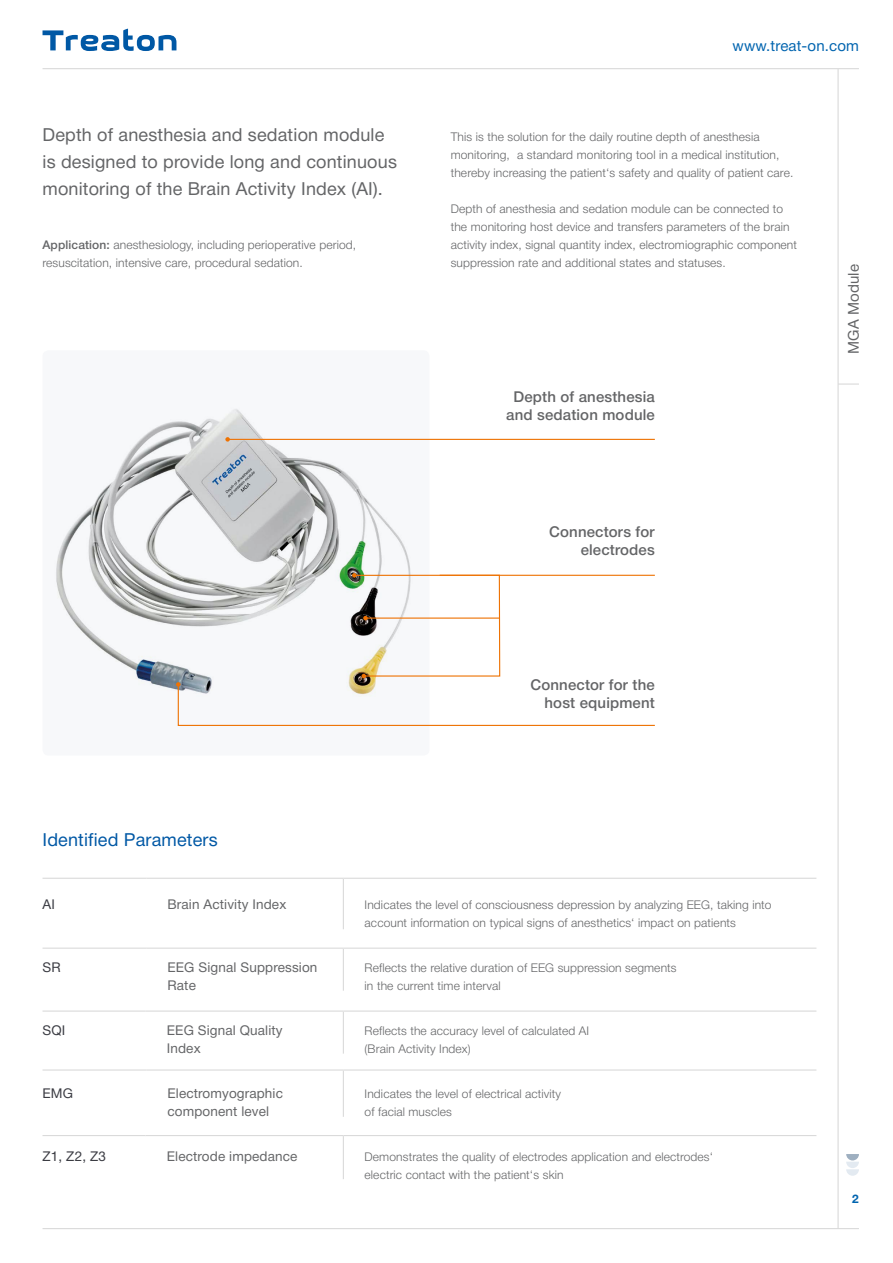
<style>
.page{position:relative;width:893px;height:1263px;background:#fff}
.page>*{position:absolute;margin:0;border:0;box-sizing:border-box;transform-origin:0 0}
.t1{font:18px/27px "Helvetica Neue Cyr";letter-spacing:.01em;color:#646567}
.t2{font:18px "Helvetica Neue Cyr";letter-spacing:.01em;color:#0058a5}
.t3{font:500 15px/18px "Helvetica Neue Cyr";letter-spacing:.01em;color:#646567;text-align:right}
.t4{font:15px "Helvetica Neue Cyr";letter-spacing:.01em;color:#0064af}
.t5{font:15px "Helvetica Neue Cyr";letter-spacing:.01em;color:#646567}
.t6{font:13.5px/18px "Helvetica Neue Cyr";letter-spacing:.01em;color:#646567}
.t7{font:13.5px "Helvetica Neue Cyr";letter-spacing:.01em;color:#3b3c43}
.t8{font:300 12px/18px "Helvetica Neue Cyr";letter-spacing:.01em;color:#646567}
.t9{font:700 12px "Helvetica Neue Cyr";color:#0064af}
.s1{font-weight:500}
</style>
<div class="page">
<svg style="left:43px;top:29px;width:133px;height:22px"></svg>
<hr style="left:43px;top:1228px;width:816px;height:1px;background:#dadada">
<hr style="left:43px;top:68px;width:816px;height:1px;background:#dadada">
<svg style="left:846px;top:1154px;width:13px;height:22px"></svg>
<hr style="left:837px;top:69px;width:2px;height:1159px;background:#dadada">
<hr style="left:838px;top:383px;width:21px;height:2px;background:#dadada">
<hr style="left:43px;top:1010px;width:103px;height:2px;background:#dadada">
<hr style="left:146px;top:1010px;width:197px;height:2px;background:#dadada">
<hr style="left:343px;top:1010px;width:473px;height:2px;background:#dadada">
<hr style="left:343px;top:1012px;width:1px;height:41px;background:#dadada">
<img style="left:55px;top:408px;width:374px;height:283px">
<hr style="left:43px;top:878px;width:103px;height:1px;background:#dadada">
<hr style="left:146px;top:878px;width:197px;height:1px;background:#dadada">
<hr style="left:343px;top:878px;width:473px;height:1px;background:#dadada">
<hr style="left:343px;top:879px;width:1px;height:50px;background:#dadada">
<hr style="left:43px;top:947px;width:103px;height:2px;background:#dadada">
<hr style="left:146px;top:947px;width:197px;height:2px;background:#dadada">
<hr style="left:343px;top:947px;width:473px;height:2px;background:#dadada">
<hr style="left:343px;top:949px;width:1px;height:42px;background:#dadada">
<hr style="left:43px;top:1069px;width:103px;height:1px;background:#dadada">
<hr style="left:146px;top:1069px;width:197px;height:1px;background:#dadada">
<hr style="left:343px;top:1069px;width:473px;height:1px;background:#dadada">
<hr style="left:343px;top:1070px;width:1px;height:47px;background:#dadada">
<hr style="left:43px;top:1135px;width:103px;height:1px;background:#dadada">
<hr style="left:146px;top:1135px;width:197px;height:1px;background:#dadada">
<hr style="left:343px;top:1135px;width:473px;height:1px;background:#dadada">
<hr style="left:343px;top:1136px;width:1px;height:43px;background:#dadada">
<hr style="left:228px;top:439px;width:427px;height:1px;background:#ee7203">
<svg style="left:225px;top:437px;width:5px;height:5px"></svg>
<svg style="left:176px;top:573px;width:479px;height:153px"></svg>
<h1 class="t1" style="left:43px;top:121px;width:356px">Depth of anesthesia and sedation module is designed to provide long and continuous monitoring of the Brain Activity Index (AI).</h1>
<p class="t8" style="left:43px;top:236px;width:315px"><span class="s1">Application:</span> anesthesiology, including perioperative period, resuscitation, intensive care, procedural sedation.</p>
<h1 class="t2" style="left:43px;top:830px;width:177px">Identified Parameters</h1>
<p class="t4" style="left:732px;top:38px;width:128px">www.treat-on.com</p>
<p class="t8" style="left:451px;top:128px;width:344px">This is the solution for the daily routine depth of anesthesia monitoring, a standard monitoring tool in a medical institution, thereby increasing the patient‘s safety and quality of patient care.</p>
<p class="t8" style="left:451px;top:200px;width:348px">Depth of anesthesia and sedation module can be connected to the monitoring host device and transfers parameters of the brain activity index, signal quantity index, electromiographic component suppression rate and additional states and statuses.</p>
<p class="t3" style="left:506px;top:388px;width:150px;text-align:center">Depth of anesthesia and sedation module</p>
<p class="t3" style="left:549px;top:523px;width:107px">Connectors for electrodes</p>
<p class="t3" style="left:530px;top:676px;width:126px">Connector for the host equipment</p>
<p class="t5" style="left:845px;top:354px;width:91px;rotate:-90deg">MGA Module</p>
<p class="t7" style="left:43px;top:897px;width:14px">AI</p>
<p class="t6" style="left:168px;top:895px;width:120px">Brain Activity Index</p>
<p class="t8" style="left:365px;top:896px;width:408px">Indicates the level of consciousness depression by analyzing EEG, taking into account information on typical signs of anesthetics‘ impact on patients</p>
<p class="t7" style="left:43px;top:960px;width:20px">SR</p>
<p class="t6" style="left:168px;top:958px;width:151px">EEG Signal Suppression<br>Rate</p>
<p class="t8" style="left:365px;top:959px;width:314px">Reflects the relative duration of EEG suppression segments in the current time interval</p>
<p class="t7" style="left:43px;top:1023px;width:24px">SQI</p>
<p class="t6" style="left:167px;top:1021px;width:117px">EEG Signal Quality<br>Index</p>
<p class="t8" style="left:365px;top:1022px;width:226px">Reflects the accuracy level of calculated AI (Brain Activity Index)</p>
<p class="t7" style="left:43px;top:1086px;width:32px">EMG</p>
<p class="t6" style="left:168px;top:1084px;width:117px">Electromyographic component level</p>
<p class="t8" style="left:365px;top:1085px;width:198px">Indicates the level of electrical activity of facial muscles</p>
<p class="t7" style="left:43px;top:1149px;width:65px">Z1, Z2, Z3</p>
<p class="t6" style="left:167px;top:1147px;width:132px">Electrode impedance</p>
<p class="t8" style="left:365px;top:1148px;width:350px">Demonstrates the quality of electrodes application and electrodes‘ electric contact with the patient‘s skin</p>
<p class="t9" style="left:852px;top:1192px;width:8px">2</p>
</div>
